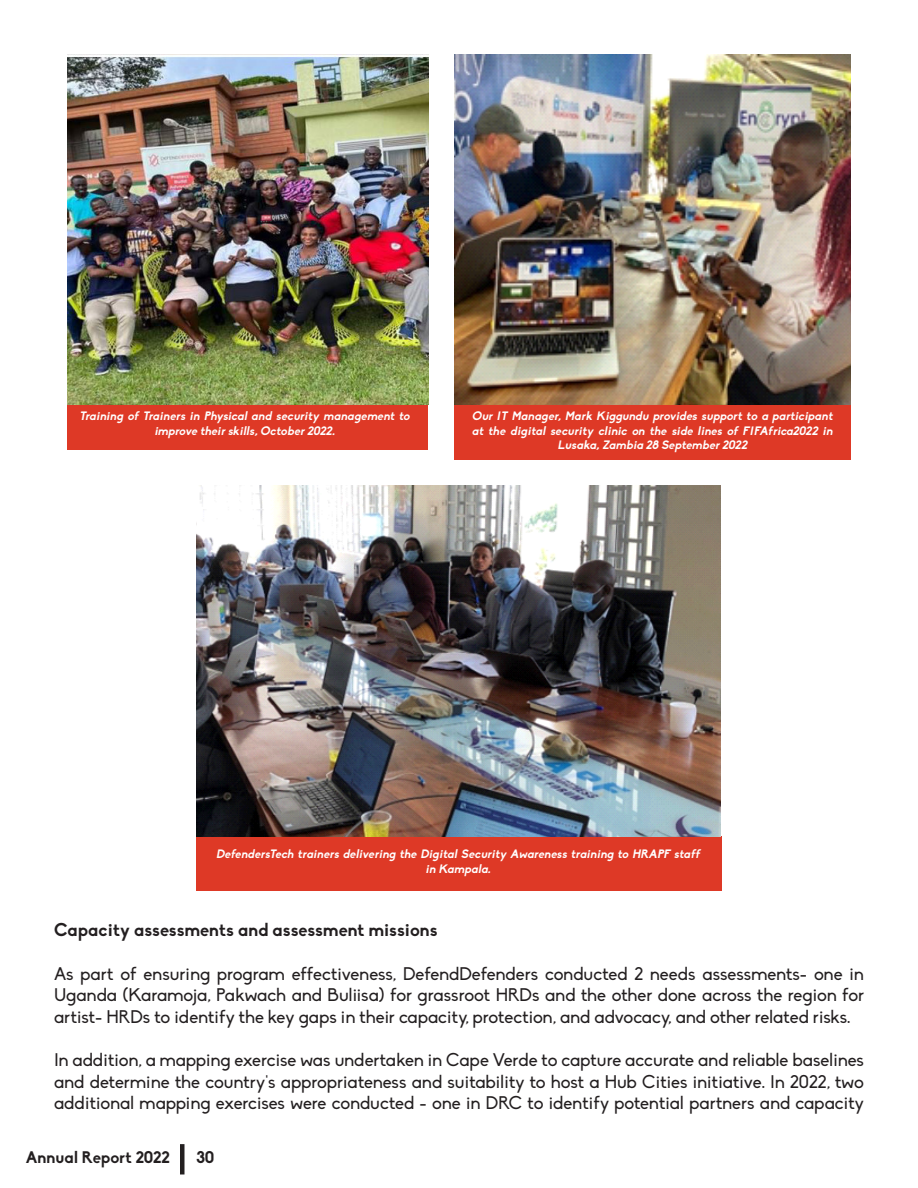
<style>
.page{position:relative;width:918px;height:1188px;background:#fff}
.page>*{position:absolute;margin:0;border:0;box-sizing:border-box;transform-origin:0 0}
.t1{font:18px/21.6px "Biko";color:#231f20;text-align:justify}
.t2{font:700 18px "Biko";color:#231f20}
.t3{font:700 16.5px "Biko";color:#231f20}
.t4{font:italic 700 12px/14.4px "Biko";color:#fff;text-align:center}
</style>
<div class="page">
<hr style="left:180px;top:1144px;width:4px;height:30px;background:#231f20">
<div style="left:454px;top:406px;width:397px;height:54px;background:#de3926"></div>
<div style="left:196px;top:837px;width:526px;height:54px;background:#de3926"></div>
<div style="left:67px;top:395px;width:361px;height:54px;background:#de3926"></div>
<img style="left:67px;top:54px;width:361px;height:351px">
<img style="left:454px;top:54px;width:397px;height:351px">
<img style="left:196px;top:486px;width:524px;height:351px">
<p class="t4" style="left:79px;top:409px;width:335px">Training of Trainers in Physical and security management to improve theirskills,October2022.</p>
<p class="t4" style="left:472px;top:409px;width:365px">Our IT Manager, Mark Kiggundu provides support to a participant at the digital security clinic on the side lines of FIFAfrica2022 in<br>Lusaka,Zambia 28 September2022</p>
<p class="t4" style="left:216px;top:847px;width:488px">DefendersTech trainers delivering the Digital Security Awareness training to HRAPF staff in Kampala.</p>
<p class="t2" style="left:54px;top:919px;width:385px">Capacity assessments and assessment missions</p>
<p class="t1" style="left:54px;top:963px;width:812px">As part of ensuring program effectiveness, DefendDefenders conducted 2 needs assessments- one in Uganda (Karamoja, Pakwach and Buliisa) for grassroot HRDs and the other done across the region for artist- HRDs to identify the key gaps in their capacity, protection, and advocacy, and other related risks.</p>
<p class="t1" style="left:54px;top:1049px;width:812px">In addition, a mapping exercise was undertaken in Cape Verde to capture accurate and reliable baselines and determine the country's appropriateness and suitability to host a Hub Cities initiative. In 2022, two additional mapping exercises were conducted - one in DRC to identify potential partners and capacity</p>
<p class="t3" style="left:26px;top:1148px;width:146px">Annual Report 2022</p>
<p class="t3" style="left:197px;top:1148px;width:20px">30</p>
</div>
